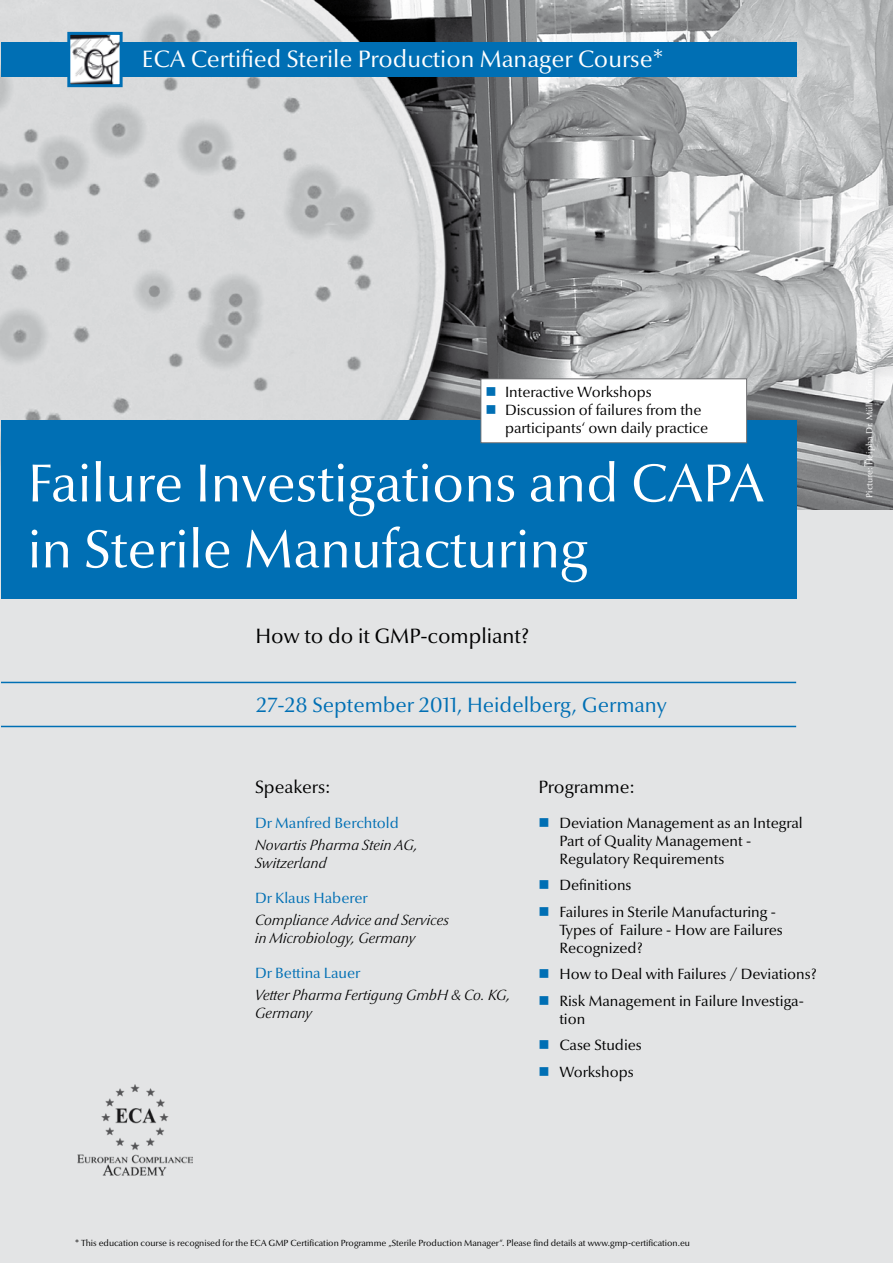
<style>
.page{position:relative;width:893px;height:1263px;background:#fff}
.page>*{position:absolute;margin:0;border:0;box-sizing:border-box;transform-origin:0 0}
.t1{font:54px/66px "Optima Nova LT";color:#fff}
.t2{font:24px "Optima Nova LT";color:#fff}
.t3{font:21px "Optima Nova LT";color:#006fb4}
.t4{font:21px "Optima Nova LT";color:#000}
.t5{font:18px "Optima Nova LT";color:#000}
.t6{font:15px/18px "Optima Nova LT";color:#000}
.t7{font:italic 300 15px/18px "Optima Nova LT";color:#000}
.t8{font:15px "Optima Nova LT";color:#006fb4}
.t9{font:9px "Optima Nova LT";color:#000}
.t10{font:9px "Optima Nova LT";color:#fff}
</style>
<div class="page">
<div style="left:1px;top:511px;width:892px;height:752px;background:#e3e4e5"></div>
<img style="left:1px;top:0;width:892px;height:510px">
<img style="left:78px;top:1084px;width:114px;height:92px">
<hr style="left:1px;top:682px;width:795px;height:1px;background:#006fb4">
<hr style="left:1px;top:726px;width:795px;height:1px;background:#006fb4">
<div style="left:1px;top:420px;width:795px;height:179px;background:#006fb4"></div>
<div style="left:1px;top:43px;width:795px;height:34px;background:#006fb4"></div>
<div style="left:481px;top:379px;width:266px;height:64px;background:#fff"></div>
<div style="left:480px;top:378px;width:267px;height:65px;border:1px solid #707173"></div>
<img style="left:71px;top:36px;width:48px;height:47px">
<div style="left:67px;top:32px;width:56px;height:55px;border:3px solid #006fb4"></div>
<h2 class="t2" style="left:142px;top:45px;width:523px">ECA Certified Sterile Production Manager Course*</h2>
<p class="t6" style="left:505px;top:383px;width:205px">Interactive Workshops<br>Discussion of failures from the participants‘ own daily practice</p>
<h1 class="t1" style="left:28px;top:451px;width:738px">Failure Investigations and CAPA in Sterile Manufacturing</h1>
<h3 class="t4" style="left:255px;top:624px;width:275px">How to do it GMP-compliant?</h3>
<h3 class="t3" style="left:256px;top:693px;width:412px">27-28 September 2011, Heidelberg, Germany</h3>
<p class="t5" style="left:255px;top:776px;width:77px">Speakers:</p>
<p class="t8" style="left:255px;top:814px;width:145px">Dr Manfred Berchtold</p>
<p class="t7" style="left:255px;top:836px;width:164px">Novartis Pharma Stein AG,<br>Switzerland</p>
<p class="t8" style="left:255px;top:889px;width:114px">Dr Klaus Haberer</p>
<p class="t7" style="left:255px;top:911px;width:196px">Compliance Advice and Services in Microbiology, Germany</p>
<p class="t8" style="left:255px;top:964px;width:107px">Dr Bettina Lauer</p>
<p class="t7" style="left:255px;top:987px;width:257px">Vetter Pharma Fertigung GmbH &amp; Co. KG,<br>Germany</p>
<p class="t5" style="left:538px;top:776px;width:98px">Programme:</p>
<p class="t6" style="left:559px;top:814px;width:245px">Deviation Management as an Integral<br>Part of Quality Management -<br>Regulatory Requirements</p>
<p class="t6" style="left:559px;top:872px;width:218px;line-height:26.5px">Definitions<br>Failures in Sterile Manufacturing -</p>
<p class="t6" style="left:559px;top:921px;width:225px">Types of Failure - How are Failures<br>Recognized?</p>
<p class="t6" style="left:559px;top:961px;width:259px;line-height:26.5px">How to Deal with Failures / Deviations?<br>Risk Management in Failure Investiga-</p>
<p class="t6" style="left:559px;top:1006px;width:84px;line-height:26.5px">tion<br>Case Studies<br>Workshops</p>
<p class="t10" style="left:864px;top:497px;width:133px;rotate:-90deg">Picture: Heipha Dr. Müller GmbH</p>
<p class="t9" style="left:75px;top:1237px;width:616px">* This education course is recognised for the ECA GMP Certification Programme „Sterile Production Manager“. Please find details at www.gmp-certification.eu</p>
</div>
